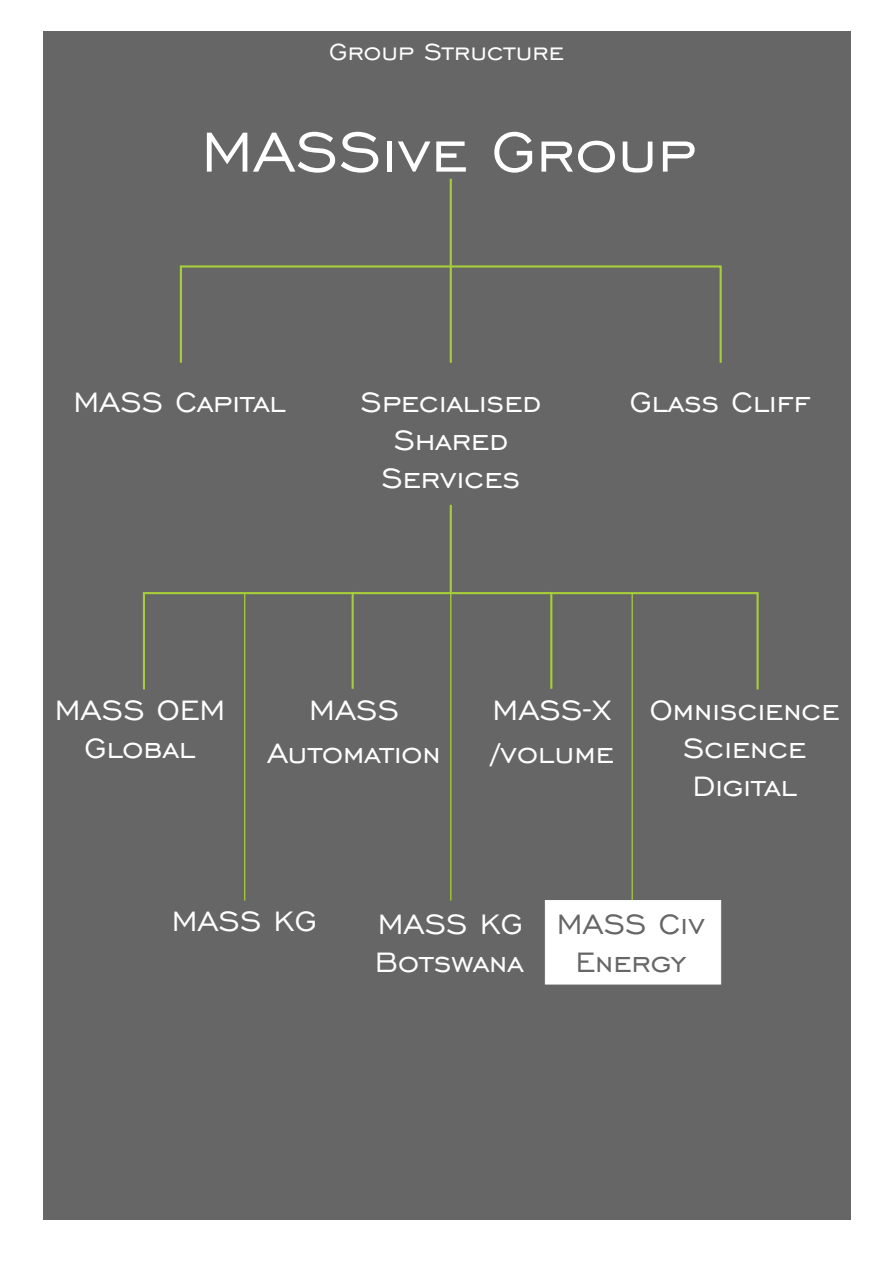
<style>
.page{position:relative;width:893px;height:1262px;background:#fff}
.page>*{position:absolute;margin:0;border:0;box-sizing:border-box;transform-origin:0 0}
.t1{font:72.3px "Engravers Gothic BT";color:#fff}
.t2{font:36px/38.2px "Engravers Gothic BT";color:#fff;text-align:center}
.t3{font:36px/38.1px "Engravers Gothic BT";color:#666;text-align:center}
.t4{font:30px "Engravers Gothic BT";color:#fff}
</style>
<div class="page">
<div style="left:43px;top:31px;width:807px;height:1189px;background:#666"></div>
<hr style="left:450px;top:593px;width:1px;height:307px;background:#a6ce39">
<div style="left:180px;top:265px;width:541px;height:99px;border:2px solid #a6ce39"></div>
<hr style="left:449px;top:179px;width:3px;height:184px;background:#a6ce39">
<div style="left:143px;top:592px;width:615px;height:98px;border:2px solid #a6ce39"></div>
<hr style="left:450px;top:505px;width:1px;height:88px;background:#a6ce39">
<hr style="left:550px;top:592px;width:2px;height:97px;background:#a6ce39">
<hr style="left:631px;top:593px;width:2px;height:307px;background:#a6ce39">
<hr style="left:352px;top:592px;width:1px;height:97px;background:#a6ce39">
<hr style="left:244px;top:593px;width:1px;height:307px;background:#a6ce39">
<div style="left:544px;top:899px;width:177px;height:86px;background:#fff"></div>
<p class="t4" style="left:329px;top:38px;width:236px">Group Structure</p>
<h1 class="t1" style="left:201px;top:117px;width:496px">MASSive Group</h1>
<p class="t2" style="left:73px;top:383px;width:214px">MASS Capital</p>
<p class="t2" style="left:360px;top:383px;width:182px">Specialised</p>
<p class="t2" style="left:629px;top:383px;width:182px">Glass Cliff</p>
<p class="t2" style="left:381px;top:421px;width:140px">Shared<br>Services</p>
<p class="t2" style="left:55px;top:691px;width:172px">MASS OEM<br>Global</p>
<p class="t2" style="left:267px;top:688px;width:175px;line-height:43.2px">MASS<br>Automation</p>
<p class="t2" style="left:490px;top:688px;width:125px;line-height:43px;text-align:left">MASS-X /volume</p>
<p class="t2" style="left:650px;top:691px;width:191px">Omniscience<br>Science<br>Digital</p>
<p class="t2" style="left:172px;top:902px;width:147px">MASS KG</p>
<p class="t2" style="left:375px;top:905px;width:150px;text-align:left">MASS KG<br>Botswana</p>
<p class="t3" style="left:557px;top:905px;width:150px">MASS Civ<br>Energy</p>
</div>
